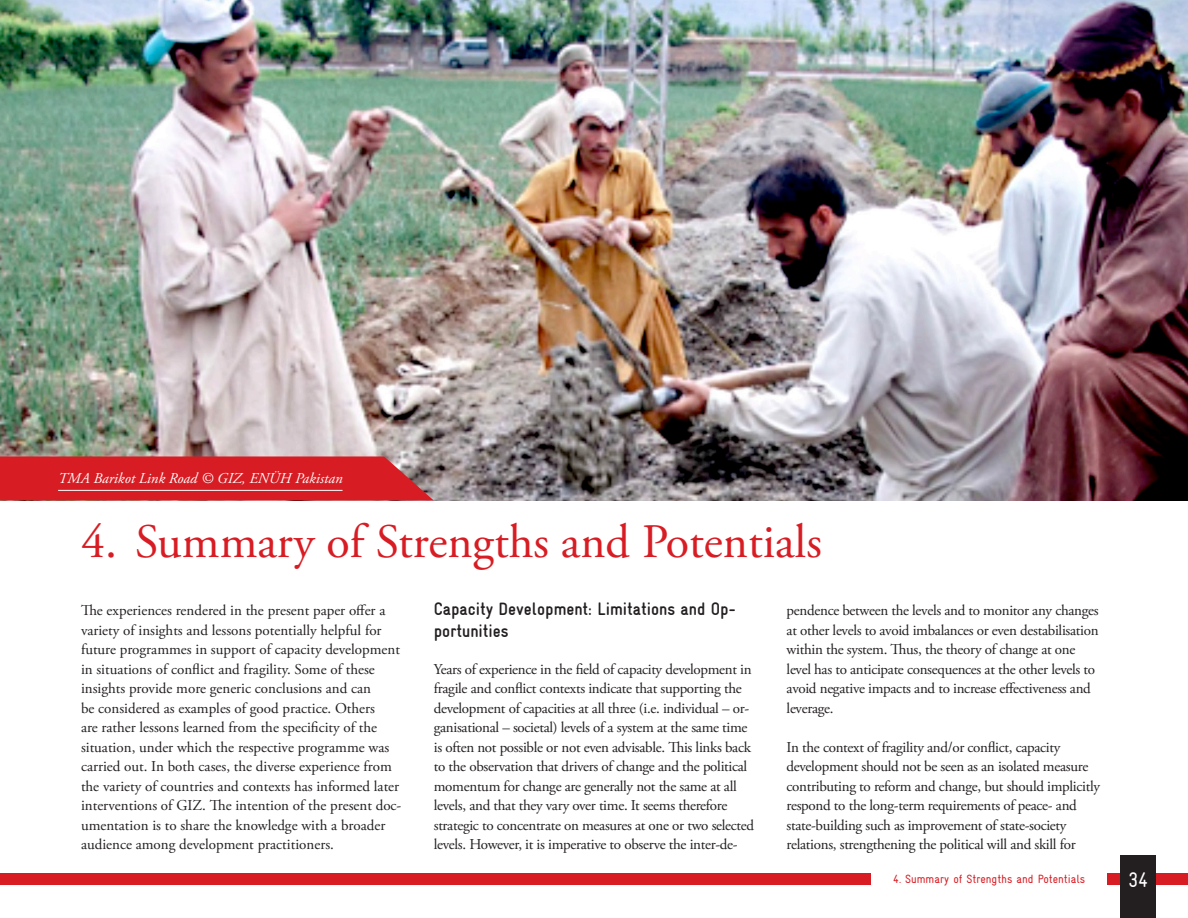
<style>
.page{position:relative;width:1188px;height:918px;background:#fff}
.page>*{position:absolute;margin:0;border:0;box-sizing:border-box;transform-origin:0 0}
.Heading-1{font:48px "Adobe Garamond Pro";color:#d81c23}
.t1{font:condensed 21px "GIZ Gravur TT";color:#fff}
.heading-2{font:700 condensed 18px/21.6px "GIZ Gravur TT";color:#231f20}
.Running_Text{font:15px/19.5px "Adobe Garamond Pro";letter-spacing:-.02em;color:#231f20}
.Running_Text-2{font:15px/19.5px "Adobe Garamond Pro";color:#231f20}
.Photo_Caption{font:italic 15px "Adobe Garamond Pro";color:#fff}
.t2{font:condensed 12px "GIZ Gravur Pro";color:#d81c23}
</style>
<div class="page">
<div style="left:0;top:874px;width:1188px;height:11px;background:#d81c23"></div>
<div style="left:1120px;top:855px;width:36px;height:63px;background:#231f20"></div>
<img style="left:0;top:0;width:1188px;height:500px">
<svg style="left:0;top:456px;width:434px;height:45px;background:#d3262c"></svg>
<hr style="left:58px;top:490px;width:285px;height:1px;background:#fff">
<div style="left:872px;top:857px;width:235px;height:42px;background:#fff"></div>
<p class="Photo_Caption" style="left:58px;top:470px;width:286px">TMA Barikot Link Road © GIZ, ENÜH Pakistan</p>
<p class="Heading-1" style="left:81px;top:512px;width:742px">4. Summary of Strengths and Potentials</p>
<p class="Running_Text-2" style="left:81px;top:601px;width:322px">The experiences rendered in the present paper offer a variety of insights and lessons potentially helpful for future programmes in support of capacity development in situations of conflict and fragility. Some of these insights provide more generic conclusions and can<br>be considered as examples of good practice. Others<br>are rather lessons learned from the specificity of the situation, under which the respective programme was carried out. In both cases, the diverse experience from the variety of countries and contexts has informed later interventions of GIZ. The intention of the present doc&shy;umentation is to share the knowledge with a broader audience among development practitioners.</p>
<p class="heading-2" style="left:434px;top:598px;width:303px">Capacity Development: Limitations and Op&shy;portunities</p>
<p class="Running_Text" style="left:787px;top:601px;width:314px">pendence between the levels and to monitor any changes at other levels to avoid imbalances or even destabilisation within the system. Thus, the theory of change at one level has to anticipate consequences at the other levels to avoid negative impacts and to increase effectiveness and leverage.</p>
<p class="Running_Text" style="left:787px;top:738px;width:315px">In the context of fragility and/or conflict, capacity development should not be seen as an isolated measure contributing to reform and change, but should implicitly respond to the long-term requirements of peace- and state-building such as improvement of state-society relations, strengthening the political will and skill for</p>
<p class="Running_Text" style="left:434px;top:660px;width:322px">Years of experience in the field of capacity development in fragile and conflict contexts indicate that supporting the development of capacities at all three (i.e. individual – or&shy;ganisational – societal) levels of a system at the same time is often not possible or not even advisable. This links back to the observation that drivers of change and the political momentum for change are generally not the same at all levels, and that they vary over time. It seems therefore strategic to concentrate on measures at one or two selected levels. However, it is imperative to observe the inter-de-</p>
<p class="t2" style="left:893px;top:872px;width:194px">4. Summary of Strengths and Potentials</p>
<h2 class="t1" style="left:1128px;top:868px;width:22px">34</h2>
</div>
